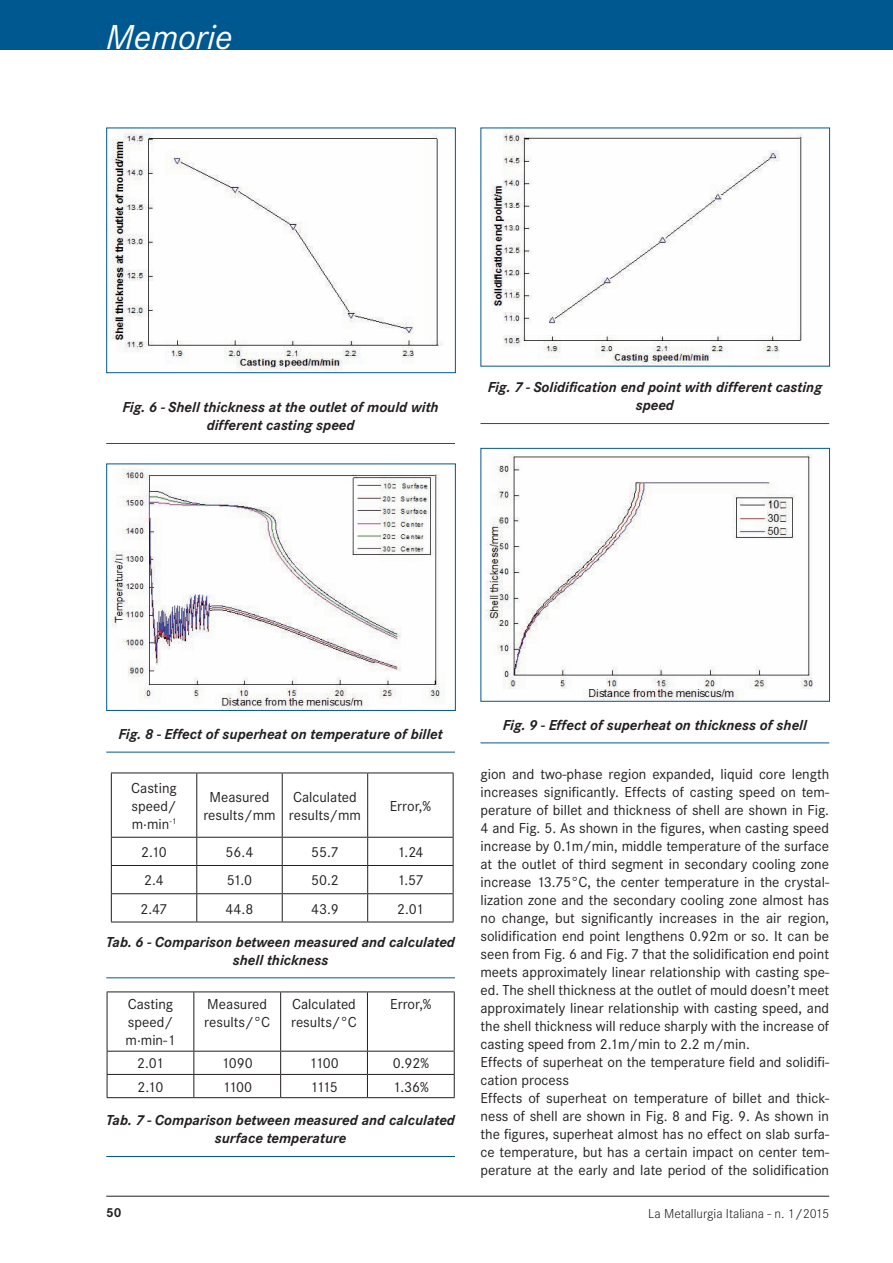
<style>
.page{position:relative;width:893px;height:1263px;background:#fff}
.page>*{position:absolute;margin:0;border:0;box-sizing:border-box;transform-origin:0 0}
.t1{font:italic 36px "Corporate S";color:#fff}
.t2{font:15px/18px "Corporate S";color:#231f20}
.t3{font:italic 700 15px/18px "Corporate S";color:#231f20;text-align:center}
.t4{font:300 13.5px "Corporate S";color:#231f20}
.t5{font:700 13.5px "Corporate S";color:#231f20}
</style>
<div class="page">
<div style="left:0;top:0;width:893px;height:50px;background:#005890"></div>
<hr style="left:106px;top:1196px;width:723px;height:1px;background:#231f20">
<img style="left:108px;top:130px;width:334px;height:241px">
<div style="left:106px;top:128px;width:350px;height:245px;border:1px solid #005890"></div>
<hr style="left:106px;top:443px;width:349px;height:1px;background:#005890">
<img style="left:491px;top:130px;width:312px;height:234px">
<hr style="left:480px;top:423px;width:349px;height:1px;background:#005890">
<img style="left:110px;top:468px;width:335px;height:241px">
<div style="left:106px;top:463px;width:350px;height:248px;border:1px solid #005890"></div>
<hr style="left:106px;top:752px;width:349px;height:1px;background:#005890">
<img style="left:482px;top:454px;width:331px;height:246px">
<div style="left:480px;top:448px;width:350px;height:254px;border:1px solid #005890"></div>
<hr style="left:480px;top:742px;width:349px;height:1px;background:#005890">
<hr style="left:111px;top:772px;width:86px;height:1px;background:#231f20">
<hr style="left:111px;top:773px;width:1px;height:64px;background:#231f20">
<hr style="left:197px;top:772px;width:85px;height:1px;background:#231f20">
<hr style="left:196px;top:773px;width:1px;height:64px;background:#231f20">
<hr style="left:282px;top:772px;width:86px;height:1px;background:#231f20">
<hr style="left:282px;top:773px;width:1px;height:64px;background:#231f20">
<hr style="left:368px;top:772px;width:85px;height:1px;background:#231f20">
<hr style="left:367px;top:773px;width:1px;height:64px;background:#231f20">
<hr style="left:453px;top:773px;width:1px;height:64px;background:#231f20">
<hr style="left:111px;top:837px;width:86px;height:1px;background:#231f20">
<hr style="left:197px;top:837px;width:85px;height:1px;background:#231f20">
<hr style="left:282px;top:837px;width:86px;height:1px;background:#231f20">
<hr style="left:368px;top:837px;width:85px;height:1px;background:#231f20">
<hr style="left:111px;top:865px;width:86px;height:1px;background:#231f20">
<hr style="left:197px;top:865px;width:85px;height:1px;background:#231f20">
<hr style="left:282px;top:865px;width:86px;height:1px;background:#231f20">
<hr style="left:368px;top:865px;width:85px;height:1px;background:#231f20">
<hr style="left:111px;top:893px;width:86px;height:1px;background:#231f20">
<svg style="left:111px;top:837px;width:1px;height:85px"></svg>
<hr style="left:197px;top:893px;width:85px;height:1px;background:#231f20">
<svg style="left:196px;top:837px;width:1px;height:85px"></svg>
<hr style="left:282px;top:893px;width:86px;height:1px;background:#231f20">
<svg style="left:282px;top:837px;width:1px;height:85px"></svg>
<hr style="left:368px;top:893px;width:85px;height:1px;background:#231f20">
<svg style="left:367px;top:837px;width:1px;height:85px"></svg>
<svg style="left:453px;top:837px;width:1px;height:85px"></svg>
<hr style="left:111px;top:922px;width:86px;height:1px;background:#231f20">
<hr style="left:197px;top:922px;width:85px;height:1px;background:#231f20">
<hr style="left:282px;top:922px;width:86px;height:1px;background:#231f20">
<hr style="left:368px;top:922px;width:85px;height:1px;background:#231f20">
<hr style="left:106px;top:977px;width:349px;height:1px;background:#005890">
<hr style="left:107px;top:991px;width:87px;height:1px;background:#231f20">
<hr style="left:107px;top:992px;width:1px;height:59px;background:#231f20">
<hr style="left:194px;top:991px;width:87px;height:1px;background:#231f20">
<hr style="left:193px;top:992px;width:1px;height:59px;background:#231f20">
<hr style="left:281px;top:991px;width:86px;height:1px;background:#231f20">
<hr style="left:280px;top:992px;width:1px;height:59px;background:#231f20">
<hr style="left:367px;top:991px;width:88px;height:1px;background:#231f20">
<hr style="left:367px;top:992px;width:1px;height:59px;background:#231f20">
<hr style="left:454px;top:992px;width:1px;height:59px;background:#231f20">
<hr style="left:107px;top:1051px;width:87px;height:1px;background:#231f20">
<hr style="left:194px;top:1051px;width:87px;height:1px;background:#231f20">
<hr style="left:281px;top:1051px;width:86px;height:1px;background:#231f20">
<hr style="left:367px;top:1051px;width:88px;height:1px;background:#231f20">
<hr style="left:107px;top:1074px;width:87px;height:1px;background:#231f20">
<svg style="left:107px;top:1051px;width:1px;height:46px"></svg>
<hr style="left:194px;top:1074px;width:87px;height:1px;background:#231f20">
<svg style="left:193px;top:1051px;width:1px;height:46px"></svg>
<hr style="left:281px;top:1074px;width:86px;height:1px;background:#231f20">
<svg style="left:280px;top:1051px;width:1px;height:46px"></svg>
<hr style="left:367px;top:1074px;width:88px;height:1px;background:#231f20">
<svg style="left:367px;top:1051px;width:1px;height:46px"></svg>
<svg style="left:454px;top:1051px;width:1px;height:46px"></svg>
<hr style="left:107px;top:1097px;width:87px;height:1px;background:#231f20">
<hr style="left:194px;top:1097px;width:87px;height:1px;background:#231f20">
<hr style="left:281px;top:1097px;width:86px;height:1px;background:#231f20">
<hr style="left:367px;top:1097px;width:88px;height:1px;background:#231f20">
<hr style="left:106px;top:1156px;width:349px;height:1px;background:#005890">
<h1 class="t1" style="left:106px;top:17px;width:128px">Memorie</h1>
<p class="t3" style="left:123px;top:398px;width:318px">Fig. 6 - Shell thickness at the outlet of mould with different casting speed</p>
<p class="t3" style="left:488px;top:379px;width:336px">Fig. 7 - Solidification end point with different casting speed</p>
<p class="t3" style="left:119px;top:725px;width:326px">Fig. 8 - Effect of superheat on temperature of billet</p>
<p class="t2" style="left:131px;top:779px;width:47px;text-align:justify">Casting speed/ m∙min<sup>-1</sup></p>
<p class="t2" style="left:203px;top:788px;width:74px;text-align:center">Measured results/mm</p>
<p class="t2" style="left:289px;top:788px;width:74px">Calculated results/mm</p>
<p class="t2" style="left:390px;top:797px;width:43px">Error,%</p>
<p class="t2" style="left:141px;top:843px;width:27px">2.10</p>
<p class="t2" style="left:226px;top:843px;width:29px">56.4</p>
<p class="t2" style="left:311px;top:843px;width:29px">55.7</p>
<p class="t2" style="left:397px;top:843px;width:28px">1.24</p>
<p class="t2" style="left:144px;top:871px;width:21px">2.4</p>
<p class="t2" style="left:227px;top:871px;width:27px">51.0</p>
<p class="t2" style="left:311px;top:871px;width:29px">50.2</p>
<p class="t2" style="left:397px;top:871px;width:28px">1.57</p>
<p class="t2" style="left:140px;top:900px;width:29px">2.47</p>
<p class="t2" style="left:225px;top:900px;width:29px">44.8</p>
<p class="t2" style="left:311px;top:900px;width:29px">43.9</p>
<p class="t2" style="left:397px;top:900px;width:28px">2.01</p>
<p class="t3" style="left:106px;top:933px;width:350px">Tab. 6 - Comparison between measured and calculated shell thickness</p>
<p class="t2" style="left:126px;top:995px;width:51px">Casting speed/ m∙min-1</p>
<p class="t2" style="left:204px;top:995px;width:67px">Measured results/°C</p>
<p class="t2" style="left:291px;top:995px;width:67px">Calculated results/°C</p>
<p class="t2" style="left:390px;top:995px;width:43px">Error,%</p>
<p class="t2" style="left:137px;top:1054px;width:28px">2.01</p>
<p class="t2" style="left:222px;top:1054px;width:33px">1090</p>
<p class="t2" style="left:309px;top:1054px;width:31px">1100</p>
<p class="t2" style="left:393px;top:1054px;width:38px">0.92%</p>
<p class="t2" style="left:138px;top:1078px;width:27px">2.10</p>
<p class="t2" style="left:222px;top:1078px;width:31px">1100</p>
<p class="t2" style="left:310px;top:1078px;width:29px">1115</p>
<p class="t2" style="left:393px;top:1078px;width:37px">1.36%</p>
<p class="t3" style="left:106px;top:1111px;width:350px">Tab. 7 - Comparison between measured and calculated surface temperature</p>
<p class="t3" style="left:503px;top:716px;width:306px">Fig. 9 - Effect of superheat on thickness of shell</p>
<p class="t2" style="left:480px;top:765px;width:350px">gion and two-phase region expanded, liquid core length increases significantly. Effects of casting speed on tem&shy;perature of billet and thickness of shell are shown in Fig.<br>4 and Fig. 5. As shown in the figures, when casting speed increase by 0.1m/min, middle temperature of the surface at the outlet of third segment in secondary cooling zone increase 13.75°C, the center temperature in the crystal&shy;lization zone and the secondary cooling zone almost has no change, but significantly increases in the air region, solidification end point lengthens 0.92m or so. It can be seen from Fig. 6 and Fig. 7 that the solidification end point meets approximately linear relationship with casting spe&shy;ed. The shell thickness at the outlet of mould doesn’t meet approximately linear relationship with casting speed, and the shell thickness will reduce sharply with the increase of casting speed from 2.1m/min to 2.2 m/min.<br>Effects of superheat on the temperature field and solidifi&shy;cation process<br>Effects of superheat on temperature of billet and thick&shy;ness of shell are shown in Fig. 8 and Fig. 9. As shown in the figures, superheat almost has no effect on slab surfa&shy;ce temperature, but has a certain impact on center tem&shy;perature at the early and late period of the solidification</p>
<p class="t5" style="left:106px;top:1205px;width:17px">50</p>
<p class="t4" style="left:648px;top:1206px;width:182px">La Metallurgia Italiana - n. 1/2015</p>
</div>
